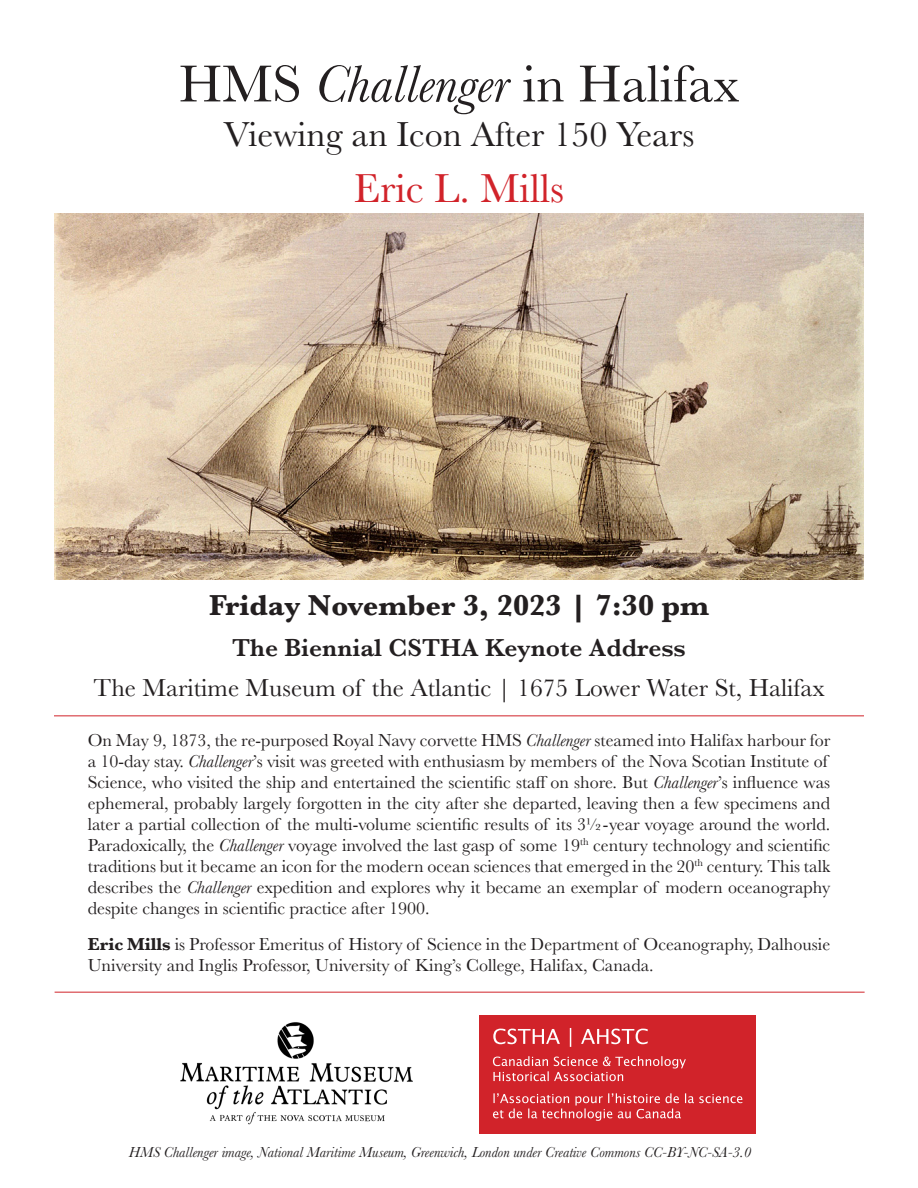
<style>
.page{position:relative;width:918px;height:1188px;background:#fff}
.page>*{position:absolute;margin:0;border:0;box-sizing:border-box;transform-origin:0 0}
.t1{font:54px "Baskerville";color:#231f20}
.t2{font:42px "Baskerville";color:#d1232a}
.t3{font:36px "Baskerville";color:#231f20}
.t4{font:700 30px "Baskerville";color:#231f20}
.t5{font:25.5px "Baskerville";color:#231f20}
.t6{font:600 25.5px "Baskerville";color:#231f20}
.t7{font:18px/21px "Baskerville";color:#231f20}
.t8{font:italic 15px "Baskerville";color:#231f20}
.s1{font-style:italic}
.s2{font-weight:700}
</style>
<div class="page">
<img style="left:54px;top:214px;width:810px;height:365px">
<img style="left:180px;top:1022px;width:233px;height:103px">
<div style="left:479px;top:1015px;width:277px;height:118px;background:#d1232a"></div>
<svg style="left:493px;top:1093px;width:249px;height:28px"></svg>
<svg style="left:493px;top:1056px;width:193px;height:25px"></svg>
<svg style="left:493px;top:1028px;width:155px;height:19px"></svg>
<hr style="left:54px;top:716px;width:810px;height:1px;background:#d1232a">
<hr style="left:55px;top:992px;width:810px;height:1px;background:#d1232a">
<h1 class="t1" style="left:179px;top:50px;width:562px">HMS <span class="s1">Challenger</span> in Halifax</h1>
<h3 class="t3" style="left:224px;top:112px;width:472px">Viewing an Icon After 150 Years</h3>
<h2 class="t2" style="left:354px;top:162px;width:212px">Eric L. Mills</h2>
<h3 class="t4" style="left:209px;top:585px;width:501px">Friday November 3, 2023 | 7:30 pm</h3>
<h3 class="t6" style="left:232px;top:630px;width:455px">The Biennial CSTHA Keynote Address</h3>
<h3 class="t5" style="left:93px;top:672px;width:733px">The Maritime Museum of the Atlantic | 1675 Lower Water St, Halifax</h3>
<p class="t7" style="left:88px;top:730px;width:744px">On May 9, 1873, the re-purposed Royal Navy corvette HMS <span class="s1">Challenger</span> steamed into Halifax harbour for a 10-day stay. <span class="s1">Challenger</span>’s visit was greeted with enthusiasm by members of the Nova Scotian Institute of Science, who visited the ship and entertained the scientific staff on shore. But <span class="s1">Challenger</span>’s influence was ephemeral, probably largely forgotten in the city after she departed, leaving then a few specimens and later a partial collection of the multi-volume scientific results of its 3½-year voyage around the world.<br>Paradoxically, the <span class="s1">Challenger</span> voyage involved the last gasp of some 19<sup>th</sup> century technology and scientific traditions but it became an icon for the modern ocean sciences that emerged in the 20<sup>th</sup> century. This talk describes the <span class="s1">Challenger</span> expedition and explores why it became an exemplar of modern oceanography despite changes in scientific practice after 1900.</p>
<p class="t7" style="left:88px;top:934px;width:744px"><span class="s2">Eric Mills</span> is Professor Emeritus of History of Science in the Department of Oceanography, Dalhousie<br>University and Inglis Professor, University of King’s College, Halifax, Canada.</p>
<p class="t8" style="left:129px;top:1142px;width:624px">HMS Challenger image, National Maritime Museum, Greenwich, London under Creative Commons CC-BY-NC-SA-3.0</p>
</div>
